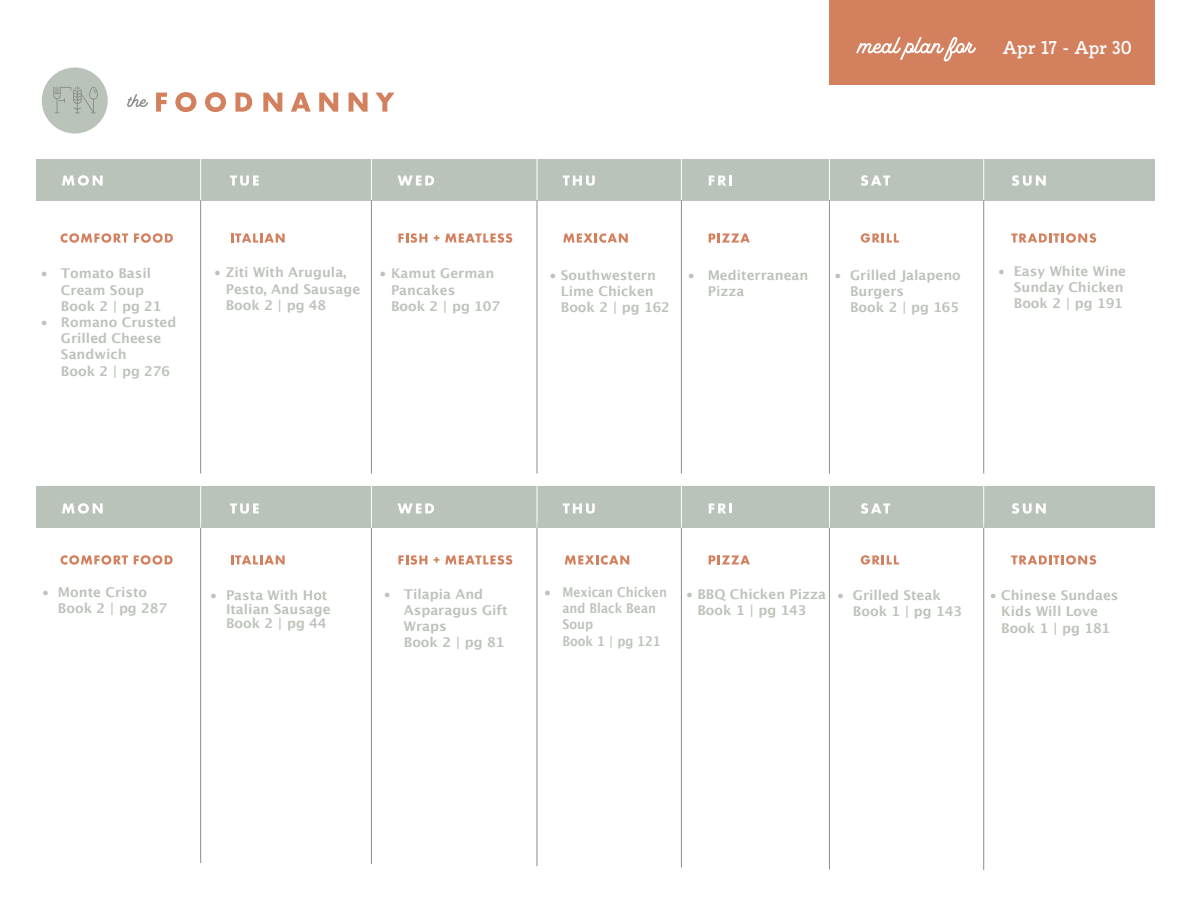
<style>
.page{position:relative;width:1188px;height:918px;background:#fff}
.page>*{position:absolute;margin:0;border:0;box-sizing:border-box;transform-origin:0 0}
.t1{font:700 18px "Rogliano";color:#fff}
.t2{font:700 13.5px/16.2px "Lucida Grande";color:#bcc3ba}
.t3{font:700 13.5px/16.2px "Lucida Grande";color:#bbc3b9}
.t4{font:700 13.5px/16.2px "Lucida Grande";color:#bcc3ba;scale:.9 1}
.s1{font-weight:400}
</style>
<div class="page">
<div style="left:36px;top:486px;width:1119px;height:42px;background:#bac3ba"></div>
<div style="left:829px;top:0;width:326px;height:84px;background:#d3805f"></div>
<div style="left:42px;top:67px;width:66px;height:67px;background:#bac3ba;border-radius:50%"></div>
<svg style="left:53px;top:86px;width:45px;height:27px"></svg>
<svg style="left:127px;top:94px;width:21px;height:13px"></svg>
<svg style="left:156px;top:93px;width:11px;height:19px"></svg>
<svg style="left:175px;top:92px;width:21px;height:20px"></svg>
<svg style="left:205px;top:92px;width:21px;height:20px"></svg>
<svg style="left:235px;top:93px;width:17px;height:19px"></svg>
<svg style="left:263px;top:93px;width:19px;height:19px"></svg>
<svg style="left:291px;top:93px;width:20px;height:19px"></svg>
<svg style="left:319px;top:93px;width:19px;height:19px"></svg>
<svg style="left:349px;top:93px;width:19px;height:19px"></svg>
<svg style="left:376px;top:93px;width:18px;height:19px"></svg>
<div style="left:36px;top:159px;width:1119px;height:42px;background:#bac3ba"></div>
<svg style="left:62px;top:175px;width:41px;height:11px"></svg>
<svg style="left:230px;top:176px;width:29px;height:10px"></svg>
<svg style="left:230px;top:503px;width:29px;height:11px"></svg>
<svg style="left:398px;top:176px;width:36px;height:10px"></svg>
<svg style="left:563px;top:176px;width:32px;height:10px"></svg>
<svg style="left:709px;top:176px;width:23px;height:10px"></svg>
<svg style="left:861px;top:175px;width:29px;height:11px"></svg>
<svg style="left:1012px;top:175px;width:34px;height:11px"></svg>
<svg style="left:60px;top:233px;width:68px;height:10px"></svg>
<svg style="left:134px;top:233px;width:39px;height:10px"></svg>
<svg style="left:231px;top:234px;width:54px;height:9px"></svg>
<svg style="left:398px;top:233px;width:29px;height:10px"></svg>
<svg style="left:434px;top:235px;width:5px;height:6px"></svg>
<svg style="left:445px;top:233px;width:67px;height:10px"></svg>
<svg style="left:563px;top:233px;width:65px;height:10px"></svg>
<svg style="left:709px;top:234px;width:41px;height:9px"></svg>
<svg style="left:861px;top:233px;width:38px;height:10px"></svg>
<svg style="left:1011px;top:233px;width:85px;height:10px"></svg>
<svg style="left:856px;top:36px;width:120px;height:26px"></svg>
<hr style="left:200px;top:201px;width:1px;height:273px;background:#8b8e8b">
<hr style="left:371px;top:201px;width:1px;height:273px;background:#8b8e8b">
<hr style="left:537px;top:201px;width:1px;height:273px;background:#8b8e8b">
<hr style="left:681px;top:201px;width:1px;height:273px;background:#8b8e8b">
<hr style="left:829px;top:201px;width:1px;height:273px;background:#8b8e8b">
<hr style="left:983px;top:201px;width:1px;height:273px;background:#8b8e8b">
<hr style="left:200px;top:156px;width:1px;height:44px;background:#fff">
<hr style="left:371px;top:156px;width:1px;height:44px;background:#fff">
<hr style="left:537px;top:156px;width:1px;height:44px;background:#fff">
<hr style="left:681px;top:156px;width:1px;height:44px;background:#fff">
<hr style="left:829px;top:156px;width:1px;height:44px;background:#fff">
<hr style="left:983px;top:156px;width:1px;height:44px;background:#fff">
<svg style="left:62px;top:503px;width:41px;height:11px"></svg>
<svg style="left:398px;top:503px;width:36px;height:10px"></svg>
<svg style="left:563px;top:503px;width:32px;height:11px"></svg>
<svg style="left:709px;top:503px;width:23px;height:10px"></svg>
<svg style="left:861px;top:503px;width:29px;height:11px"></svg>
<svg style="left:1012px;top:503px;width:34px;height:11px"></svg>
<svg style="left:60px;top:555px;width:68px;height:10px"></svg>
<svg style="left:134px;top:555px;width:39px;height:10px"></svg>
<svg style="left:231px;top:555px;width:54px;height:9px"></svg>
<svg style="left:398px;top:555px;width:29px;height:10px"></svg>
<svg style="left:434px;top:557px;width:5px;height:6px"></svg>
<svg style="left:445px;top:555px;width:67px;height:10px"></svg>
<svg style="left:565px;top:555px;width:64px;height:10px"></svg>
<svg style="left:709px;top:555px;width:41px;height:9px"></svg>
<svg style="left:861px;top:555px;width:38px;height:10px"></svg>
<svg style="left:1011px;top:555px;width:85px;height:10px"></svg>
<hr style="left:200px;top:522px;width:1px;height:341px;background:#8b8e8b">
<hr style="left:371px;top:522px;width:1px;height:342px;background:#8b8e8b">
<hr style="left:537px;top:522px;width:1px;height:344px;background:#8b8e8b">
<hr style="left:681px;top:522px;width:1px;height:346px;background:#8b8e8b">
<hr style="left:829px;top:522px;width:1px;height:348px;background:#8b8e8b">
<hr style="left:983px;top:522px;width:1px;height:348px;background:#8b8e8b">
<hr style="left:200px;top:484px;width:1px;height:44px;background:#fff">
<hr style="left:371px;top:484px;width:1px;height:44px;background:#fff">
<hr style="left:537px;top:484px;width:1px;height:44px;background:#fff">
<hr style="left:681px;top:484px;width:1px;height:44px;background:#fff">
<hr style="left:829px;top:484px;width:1px;height:44px;background:#fff">
<hr style="left:983px;top:484px;width:1px;height:44px;background:#fff">
<h1 class="t1" style="left:1003px;top:37px;width:130px">Apr 17 - Apr 30</h1>
<p class="t3" style="left:61px;top:266px;width:102px;text-indent:-20px"><span class="s1">•</span> Tomato Basil<br>Cream Soup<br>Book 2 | pg 21</p>
<p class="t3" style="left:61px;top:315px;width:117px;text-indent:-20px"><span class="s1">•</span> Romano Crusted<br>Grilled Cheese<br>Sandwich<br>Book 2 | pg 276</p>
<p class="t2" style="left:226px;top:265px;width:136px;text-indent:-12px"><span class="s1">•</span> Ziti With Arugula,<br>Pesto, And Sausage<br>Book 2 | pg 48</p>
<p class="t2" style="left:391px;top:266px;width:111px;text-indent:-12px"><span class="s1">•</span> Kamut German<br>Pancakes<br>Book 2 | pg 107</p>
<p class="t2" style="left:561px;top:268px;width:111px;text-indent:-12px"><span class="s1">•</span> Southwestern<br>Lime Chicken<br>Book 2 | pg 162</p>
<p class="t2" style="left:708px;top:268px;width:102px;text-indent:-20px"><span class="s1">•</span> Mediterranean<br>Pizza</p>
<p class="t2" style="left:850px;top:268px;width:112px;text-indent:-16px"><span class="s1">•</span> Grilled Jalapeno<br>Burgers<br>Book 2 | pg 165</p>
<p class="t2" style="left:1014px;top:263px;width:114px;text-indent:-16px"><span class="s1">•</span> Easy White Wine<br>Sunday Chicken<br>Book 2 | pg 191</p>
<p class="t2" style="left:58px;top:585px;width:111px;text-indent:-16px"><span class="s1">•</span> Monte Cristo<br>Book 2 | pg 287</p>
<p class="t2" style="left:226px;top:589px;width:106px;line-height:13.8px;text-indent:-16px"><span class="s1">•</span> Pasta With Hot<br>Italian Sausage<br>Book 2 | pg 44</p>
<p class="t2" style="left:404px;top:587px;width:105px;text-indent:-20px"><span class="s1">•</span> Tilapia And<br>Asparagus Gift<br>Wraps<br>Book 2 | pg 81</p>
<p class="t4" style="left:562px;top:585px;width:118px;text-indent:-18px">• Mexican Chicken and Black Bean<br>Soup<br>Book 1 | pg 121</p>
<p class="t2" style="left:686px;top:587px;width:142px;text-align:center"><span class="s1">•</span> BBQ Chicken Pizza<br>Book 1 | pg 143</p>
<p class="t2" style="left:853px;top:588px;width:111px;text-indent:-16px"><span class="s1">•</span> Grilled Steak<br>Book 1 | pg 143</p>
<p class="t2" style="left:1001px;top:588px;width:119px;text-indent:-12px"><span class="s1">•</span> Chinese Sundaes<br>Kids Will Love<br>Book 1 | pg 181</p>
</div>
